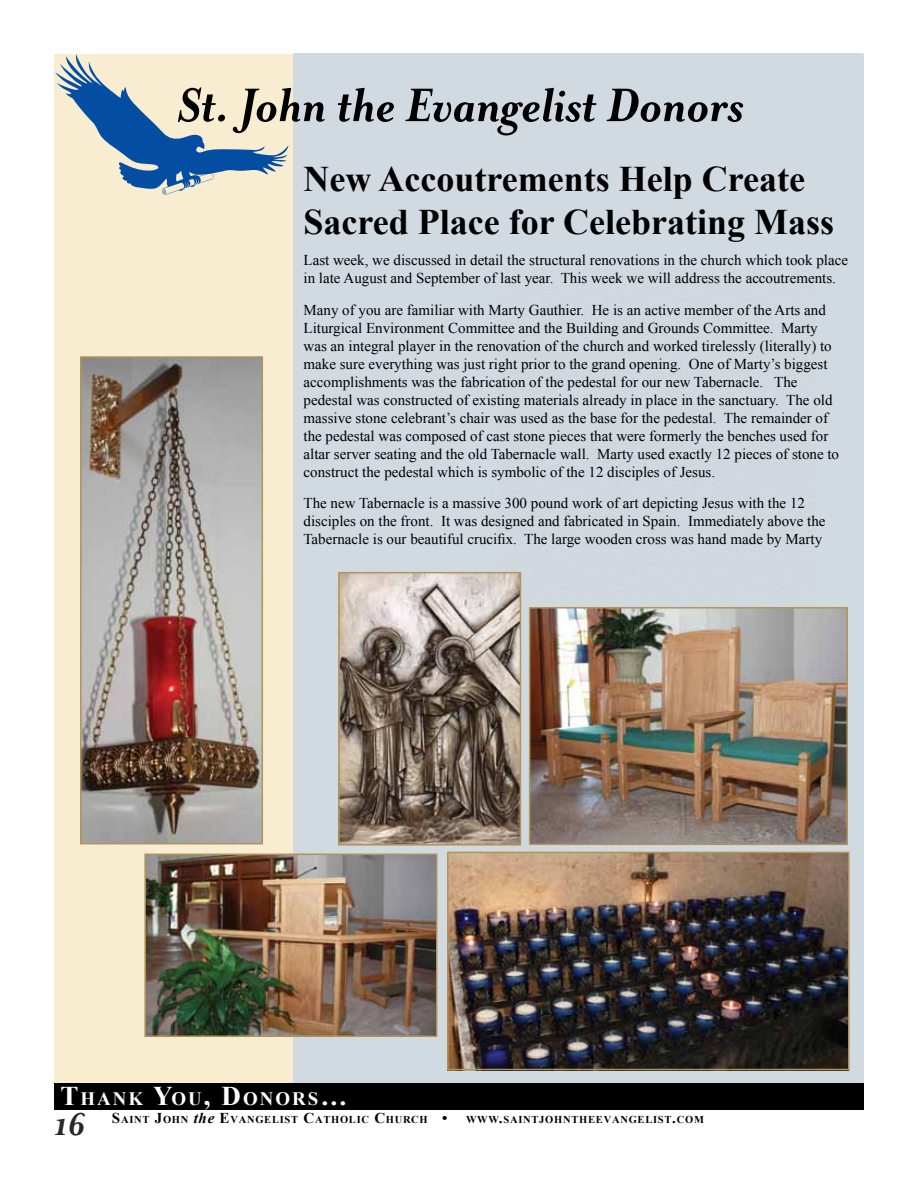
<style>
.page{position:relative;width:918px;height:1188px;background:#fff}
.page>*{position:absolute;margin:0;border:0;box-sizing:border-box;transform-origin:0 0}
.t1{font:italic 700 54px "Mrs Eaves OT";color:#000}
.t2{font:700 36px/43.2px "Times New Roman";color:#000}
.t3{font:italic 700 36px "Mrs Eaves OT";color:#292829}
.t4{font:700 18.9px "Times New Roman";letter-spacing:.105em;color:#fff}
.t5{font:15px/18px "Times New Roman";color:#000}
.t6{font:700 10.5px "Times New Roman";letter-spacing:.07em;color:#000}
.s1{font-size:27px}
.s2{font-size:15px}
.s3{font-style:italic;font-size:15px}
</style>
<div class="page">
<div style="left:54px;top:54px;width:239px;height:1031px;background:#f8edd1"></div>
<svg style="left:55px;top:54px;width:233px;height:141px"></svg>
<div style="left:294px;top:54px;width:569px;height:1029px;background:#d1dae1"></div>
<div style="left:54px;top:1083px;width:810px;height:27px;background:#000"></div>
<img style="left:532px;top:610px;width:313px;height:232px">
<div style="left:529px;top:607px;width:319px;height:238px;border:2px solid #b19558"></div>
<img style="left:83px;top:359px;width:177px;height:482px">
<div style="left:80px;top:356px;width:183px;height:488px;border:2px solid #b19558"></div>
<img style="left:341px;top:575px;width:177px;height:268px">
<div style="left:338px;top:572px;width:183px;height:274px;border:2px solid #b19558"></div>
<img style="left:147px;top:857px;width:287px;height:177px">
<div style="left:144px;top:854px;width:293px;height:183px;border:2px solid #b19558"></div>
<img style="left:448px;top:855px;width:401px;height:216px">
<div style="left:447px;top:852px;width:403px;height:218px;border:2px solid #b19558"></div>
<h1 class="t1" style="left:177px;top:76px;width:568px">St. John the Evangelist Donors</h1>
<h2 class="t2" style="left:304px;top:156px;width:532px">New Accoutrements Help Create<br>Sacred Place for Celebrating Mass</h2>
<p class="t5" style="left:304px;top:251px;width:546px">Last week, we discussed in detail the structural renovations in the church which took place in late August and September of last year. This week we will address the accoutrements.</p>
<p class="t5" style="left:304px;top:300px;width:537px">Many of you are familiar with Marty Gauthier. He is an active member of the Arts and Liturgical Environment Committee and the Building and Grounds Committee. Marty was an integral player in the renovation of the church and worked tirelessly (literally) to make sure everything was just right prior to the grand opening. One of Marty’s biggest accomplishments was the fabrication of the pedestal for our new Tabernacle. The pedestal was constructed of existing materials already in place in the sanctuary. The old massive stone celebrant’s chair was used as the base for the pedestal. The remainder of the pedestal was composed of cast stone pieces that were formerly the benches used for altar server seating and the old Tabernacle wall. Marty used exactly 12 pieces of stone to construct the pedestal which is symbolic of the 12 disciples of Jesus.</p>
<p class="t5" style="left:304px;top:494px;width:524px">The new Tabernacle is a massive 300 pound work of art depicting Jesus with the 12 disciples on the front. It was designed and fabricated in Spain. Immediately above the<br>Tabernacle is our beautiful crucifix. The large wooden cross was hand made by Marty</p>
<p class="t4" style="left:60px;top:1086px;width:288px"><span class="s1">T</span>HANK <span class="s1">Y</span>OU<span class="s1">, D</span>ONORS<span class="s1">…</span></p>
<h2 class="t3" style="left:54px;top:1105px;width:33px">16</h2>
<p class="t6" style="left:112px;top:1112px;width:337px"><span class="s2">S</span>AINT <span class="s2">J</span>OHN <span class="s3">the</span> <span class="s2">E</span>VANGELIST <span class="s2">C</span>ATHOLIC <span class="s2">C</span>HURCH <span class="s2">•</span></p>
<p class="t6" style="left:466px;top:1112px;width:239px">WWW<span class="s2">.</span>SAINTJOHNTHEEVANGELIST<span class="s2">.</span>COM</p>
</div>
